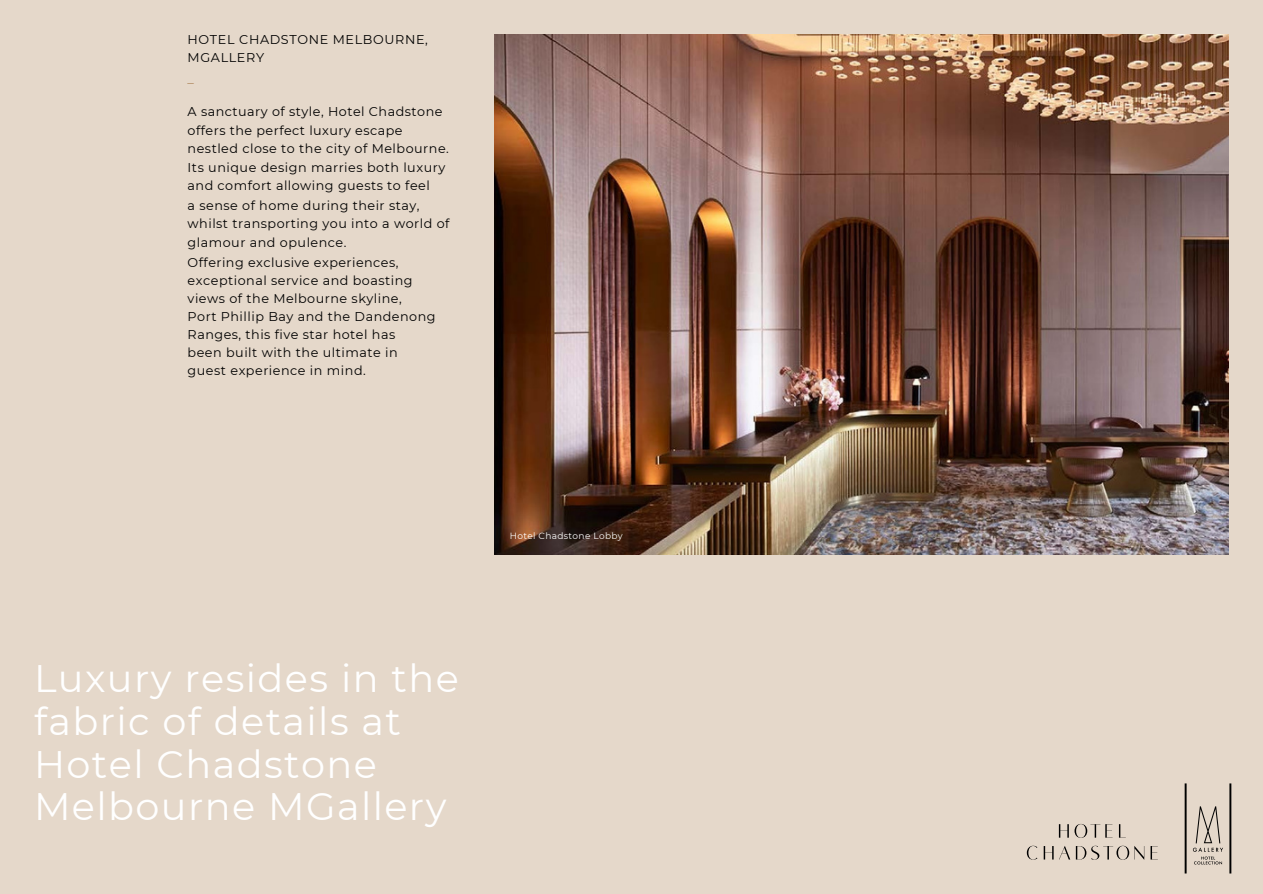
<style>
.page{position:relative;width:1263px;height:894px;background:#fff}
.page>*{position:absolute;margin:0;border:0;box-sizing:border-box;transform-origin:0 0}
.t1{font:38.25px/42.8px "Montserrat";letter-spacing:.035em;color:#fff}
.t2{font:12.9px "Montserrat";color:#a87d4f}
.t3{font:12.75px/18.9px "Montserrat";letter-spacing:.04em;color:#000}
.t4{font:9px "Montserrat";letter-spacing:.035em;color:#fff}
</style>
<div class="page">
<div style="left:0;top:0;width:1263px;height:893px;background:#e5d8ca"></div>
<img style="left:495px;top:34px;width:733px;height:520px">
<svg style="left:1027px;top:845px;width:10px;height:14px"></svg>
<svg style="left:1150px;top:846px;width:8px;height:13px"></svg>
<svg style="left:1044px;top:846px;width:26px;height:13px"></svg>
<svg style="left:1076px;top:845px;width:68px;height:14px"></svg>
<svg style="left:1119px;top:824px;width:2px;height:13px"></svg>
<svg style="left:1059px;top:823px;width:53px;height:14px"></svg>
<img style="left:1184px;top:783px;width:48px;height:91px">
<h1 class="t3" style="left:188px;top:30px;width:242px;line-height:18px">HOTEL CHADSTONE MELBOURNE,<br>MGALLERY</h1>
<h1 class="t2" style="left:188px;top:74px;width:8px">–</h1>
<h1 class="t3" style="left:188px;top:102px;width:263px">A sanctuary of style, Hotel Chadstone offers the perfect luxury escape nestled close to the city of Melbourne.<br>Its unique design marries both luxury and comfort allowing guests to feel<br>a sense of home during their stay, whilst transporting you into a world of glamour and opulence.<br>Offering exclusive experiences,</h1>
<h1 class="t3" style="left:188px;top:271px;width:249px;line-height:18px">exceptional service and boasting views of the Melbourne skyline,<br>Port Phillip Bay and the Dandenong</h1>
<p class="t3" style="left:188px;top:325px;width:212px;line-height:18px">Ranges, this five star hotel has been built with the ultimate in guest experience in mind.</p>
<p class="t1" style="left:34px;top:656px;width:426px">Luxury resides in the fabric of details at<br>Hotel Chadstone<br>Melbourne MGallery</p>
<p class="t4" style="left:510px;top:530px;width:115px">Hotel Chadstone Lobby</p>
</div>
